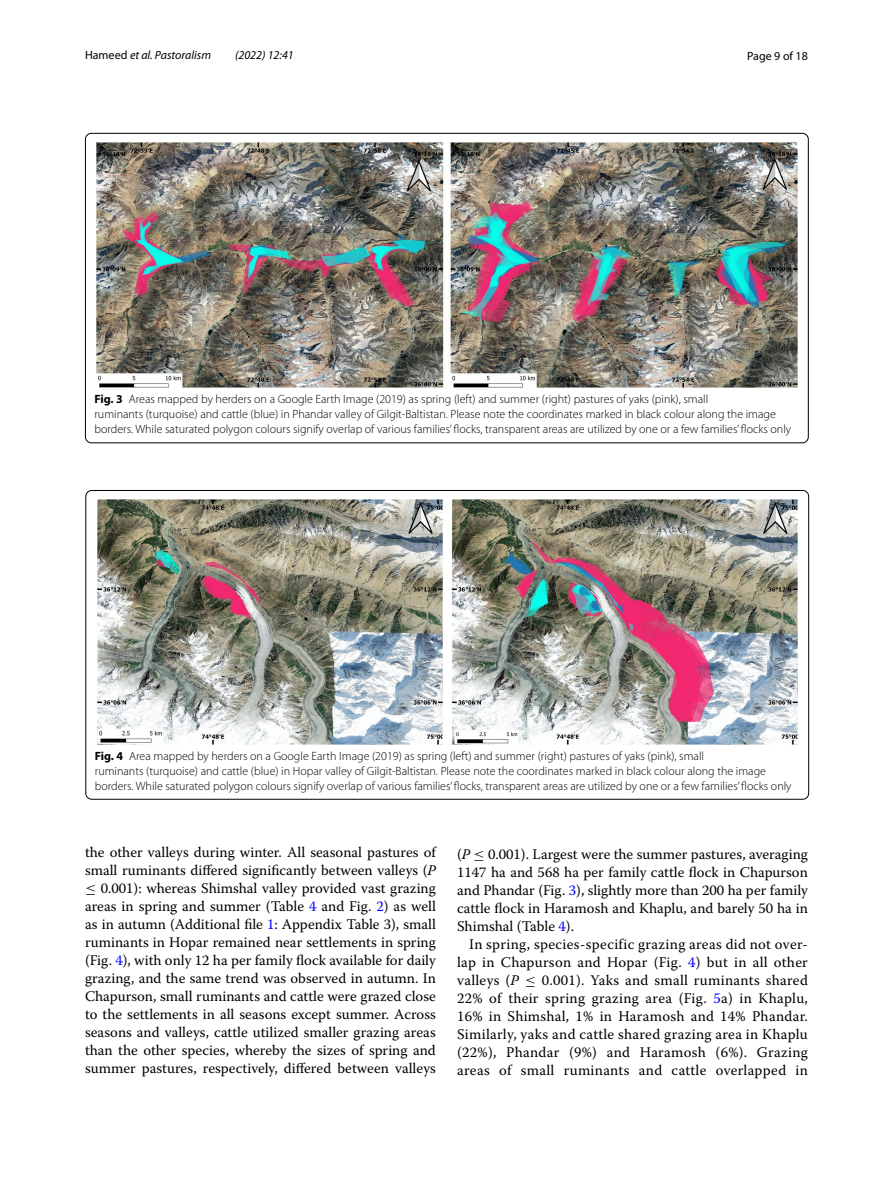
<style>
.page{position:relative;width:893px;height:1187px;background:#fff}
.page>*{position:absolute;margin:0;border:0;box-sizing:border-box;transform-origin:0 0}
.t1{font:14.7px/18px "Warnock Pro";color:#000;text-align:justify}
.t2{font:300 12px/15px "Myriad Pro";color:#000}
.t3{font:italic 12px "Myriad Pro";color:#000}
.t4{font:12px "Myriad Pro";color:#000}
.s1{font-style:normal}
.s2{font-weight:700}
.s3{font-style:italic}
.s4{font-family:"MTSY"}
.s5{color:#00f}
</style>
<div class="page">
<img style="left:97px;top:142px;width:700px;height:246px">
<img style="left:97px;top:499px;width:700px;height:245px">
<p class="t3" style="left:85px;top:48px;width:127px"><span class="s1">Hameed</span> et al. Pastoralism</p>
<p class="t3" style="left:235px;top:48px;width:60px">(2022) 12:41</p>
<p class="t4" style="left:747px;top:48px;width:62px">Page 9 of 18</p>
<p class="t2" style="left:94px;top:391px;width:698px"><span class="s2">Fig. 3</span> Areas mapped by herders on a Google Earth Image (2019) as spring (left) and summer (right) pastures of yaks (pink), small<br>ruminants (turquoise) and cattle (blue) in Phandar valley of Gilgit-Baltistan. Please note the coordinates marked in black colour along the image borders. While saturated polygon colours signify overlap of various families’ flocks, transparent areas are utilized by one or a few families’ flocks only</p>
<p class="t2" style="left:95px;top:748px;width:698px"><span class="s2">Fig. 4</span> Area mapped by herders on a Google Earth Image (2019) as spring (left) and summer (right) pastures of yaks (pink), small<br>ruminants (turquoise) and cattle (blue) in Hopar valley of Gilgit-Baltistan. Please note the coordinates marked in black colour along the image borders. While saturated polygon colours signify overlap of various families’ flocks, transparent areas are utilized by one or a few families’ flocks only</p>
<p class="t1" style="left:85px;top:843px;width:352px">the other valleys during winter. All seasonal pastures of small ruminants differed significantly between valleys (<span class="s3">P </span><span class="s4">≤</span> 0.001): whereas Shimshal valley provided vast grazing areas in spring and summer (Table <span class="s5">4</span> and Fig. <span class="s5">2</span>) as well as in autumn (Additional file <span class="s5">1</span>: Appendix Table 3), small ruminants in Hopar remained near settlements in spring (Fig. <span class="s5">4</span>), with only 12 ha per family flock available for daily grazing, and the same trend was observed in autumn. In Chapurson, small ruminants and cattle were grazed close to the settlements in all seasons except summer. Across seasons and valleys, cattle utilized smaller grazing areas than the other species, whereby the sizes of spring and summer pastures, respectively, differed between valleys</p>
<p class="t1" style="left:457px;top:845px;width:352px">(<span class="s3">P</span> <span class="s4">≤</span> 0.001). Largest were the summer pastures, averaging 1147 ha and 568 ha per family cattle flock in Chapurson and Phandar (Fig. <span class="s5">3</span>), slightly more than 200 ha per family cattle flock in Haramosh and Khaplu, and barely 50 ha in Shimshal (Table <span class="s5">4</span>).</p>
<p class="t1" style="left:457px;top:935px;width:352px;text-indent:12px">In spring, species-specific grazing areas did not over&shy;lap in Chapurson and Hopar (Fig. <span class="s5">4</span>) but in all other valleys (<span class="s3">P</span> <span class="s4">≤</span> 0.001). Yaks and small ruminants shared 22% of their spring grazing area (Fig. <span class="s5">5</span>a) in Khaplu, 16% in Shimshal, 1% in Haramosh and 14% Phandar.<br>Similarly, yaks and cattle shared grazing area in Khaplu (22%), Phandar (9%) and Haramosh (6%). Grazing areas of small ruminants and cattle overlapped in</p>
</div>
